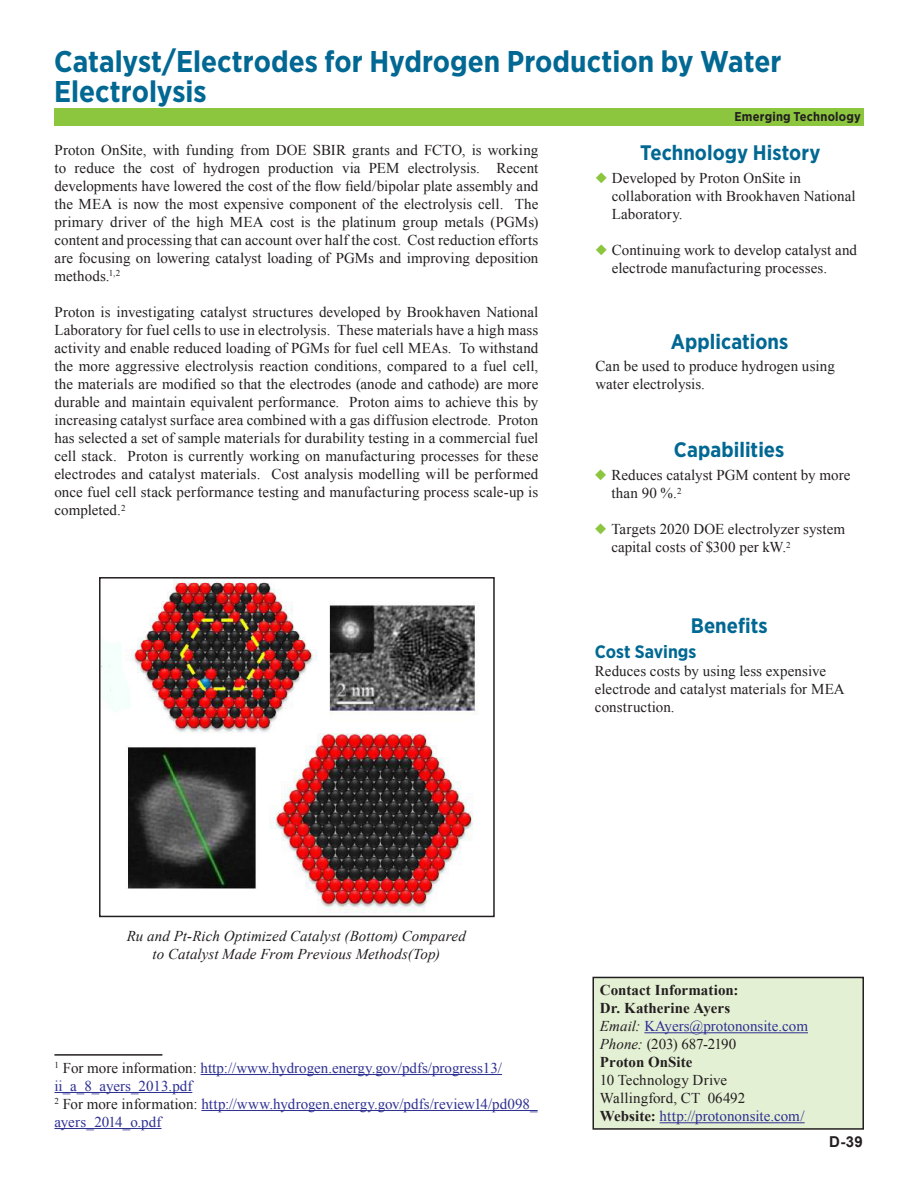
<style>
.page{position:relative;width:918px;height:1188px;background:#fff}
.page>*{position:absolute;margin:0;border:0;box-sizing:border-box;transform-origin:0 0}
.t1{font:700 30px/30px "Gotham Narrow";color:#006893}
.t2{font:700 21px "Gotham Narrow";color:#006893}
.t3{font:700 18px "Gotham Narrow";color:#006893}
.t4{font:15px/18px "Times New Roman";letter-spacing:.005em;color:#231f20}
.t5{font:15px/18px "Times New Roman";color:#2e3092}
.heading_1{font:italic 15px "Times New Roman";letter-spacing:.005em;color:#211d1e}
.t6{font:700 15px "Times New Roman";color:#231f20}
.t7{font:700 15px "Arial";color:#231f20}
.t8{font:700 12.75px "Gotham Narrow";letter-spacing:.015em;color:#231f20}
.s1{color:#8bc63e}
.s2{color:#231f20}
.s3{font-style:italic;color:#231f20}
.s4{font-style:italic}
.s5{font-weight:700;color:#231f20}
</style>
<div class="page">
<div style="left:54px;top:108px;width:810px;height:18px;background:#8bc63e"></div>
<div style="left:593px;top:977px;width:270px;height:152px;background:#e4f0d4"></div>
<div style="left:592px;top:977px;width:272px;height:153px;border:2px solid #231f20"></div>
<hr style="left:644px;top:1032px;width:164px;height:1px;background:#2e3092">
<hr style="left:660px;top:1122px;width:145px;height:1px;background:#2e3092">
<hr style="left:54px;top:1054px;width:108px;height:2px;background:#231f20">
<hr style="left:201px;top:1074px;width:301px;height:1px;background:#2e3092">
<hr style="left:54px;top:1092px;width:138px;height:1px;background:#2e3092">
<hr style="left:201px;top:1110px;width:337px;height:1px;background:#2e3092">
<hr style="left:54px;top:1128px;width:108px;height:1px;background:#2e3092">
<img style="left:102px;top:580px;width:373px;height:333px">
<div style="left:99px;top:577px;width:396px;height:340px;border:2px solid #231f20"></div>
<p class="t1" style="left:54px;top:46px;width:729px">Catalyst/Electrodes for Hydrogen Production by Water<br>Electrolysis</p>
<p class="t4" style="left:54px;top:141px;width:485px;text-align:justify">Proton OnSite, with funding from DOE SBIR grants and FCTO, is working to reduce the cost of hydrogen production via PEM electrolysis. Recent developments have lowered the cost of the flow field/bipolar plate assembly and the MEA is now the most expensive component of the electrolysis cell. The primary driver of the high MEA cost is the platinum group metals (PGMs) content and processing that can account over half the cost. Cost reduction efforts are focusing on lowering catalyst loading of PGMs and improving deposition methods.<sup>1,2</sup></p>
<p class="t4" style="left:54px;top:303px;width:485px;text-align:justify">Proton is investigating catalyst structures developed by Brookhaven National Laboratory for fuel cells to use in electrolysis. These materials have a high mass activity and enable reduced loading of PGMs for fuel cell MEAs. To withstand the more aggressive electrolysis reaction conditions, compared to a fuel cell, the materials are modified so that the electrodes (anode and cathode) are more durable and maintain equivalent performance. Proton aims to achieve this by increasing catalyst surface area combined with a gas diffusion electrode. Proton has selected a set of sample materials for durability testing in a commercial fuel cell stack. Proton is currently working on manufacturing processes for these electrodes and catalyst materials. Cost analysis modelling will be performed once fuel cell stack performance testing and manufacturing process scale-up is completed.<sup>2</sup></p>
<p class="t8" style="left:734px;top:109px;width:128px">Emerging Technology</p>
<p class="t2" style="left:640px;top:139px;width:182px">Technology History</p>
<p class="t4" style="left:612px;top:169px;width:245px;text-indent:-16px"><span class="s1">◆</span> Developed by Proton OnSite in collaboration with Brookhaven National<br>Laboratory.</p>
<p class="t4" style="left:612px;top:241px;width:247px;text-indent:-16px"><span class="s1">◆</span> Continuing work to develop catalyst and electrode manufacturing processes.</p>
<p class="t2" style="left:671px;top:328px;width:119px">Applications</p>
<p class="t4" style="left:595px;top:357px;width:241px">Can be used to produce hydrogen using water electrolysis.</p>
<p class="t2" style="left:674px;top:436px;width:112px">Capabilities</p>
<p class="t4" style="left:611px;top:466px;width:241px;text-indent:-16px"><span class="s1">◆</span> Reduces catalyst PGM content by more than 90 %.<sup>2</sup></p>
<p class="t4" style="left:611px;top:520px;width:235px;text-indent:-16px"><span class="s1">◆</span> Targets 2020 DOE electrolyzer system capital costs of $300 per kW.<sup>2</sup></p>
<p class="t2" style="left:691px;top:612px;width:78px">Benefits</p>
<p class="t3" style="left:595px;top:640px;width:103px">Cost Savings</p>
<p class="t4" style="left:595px;top:662px;width:251px">Reduces costs by using less expensive electrode and catalyst materials for MEA construction.</p>
<p class="heading_1" style="left:127px;top:925px;width:341px">Ru and Pt-Rich Optimized Catalyst (Bottom) Compared</p>
<p class="heading_1" style="left:153px;top:943px;width:289px">to Catalyst Made From Previous Methods(Top)</p>
<p class="t5" style="left:54px;top:1059px;width:449px"><sup>1</sup> <span class="s2">For more information:</span> http://www.hydrogen.energy.gov/pdfs/progress13/ ii_a_8_ayers_2013.pdf</p>
<p class="t5" style="left:54px;top:1095px;width:485px"><sup>2</sup> <span class="s2">For more information:</span> http://www.hydrogen.energy.gov/pdfs/review14/pd098_ ayers_2014_o.pdf</p>
<p class="t6" style="left:600px;top:980px;width:140px">Contact Information:</p>
<p class="t6" style="left:600px;top:998px;width:132px">Dr. Katherine Ayers</p>
<p class="t5" style="left:600px;top:1017px;width:210px"><span class="s3">Email:</span> KAyers@protononsite.com</p>
<p class="t4" style="left:600px;top:1035px;width:138px"><span class="s4">Phone:</span> (203) 687-2190</p>
<p class="t6" style="left:600px;top:1052px;width:94px">Proton OnSite</p>
<p class="t4" style="left:600px;top:1071px;width:129px">10 Technology Drive</p>
<p class="t4" style="left:600px;top:1089px;width:147px">Wallingford, CT 06492</p>
<p class="t5" style="left:600px;top:1107px;width:206px"><span class="s5">Website:</span> http://protononsite.com/</p>
<p class="t7" style="left:829px;top:1132px;width:35px">D-39</p>
</div>
